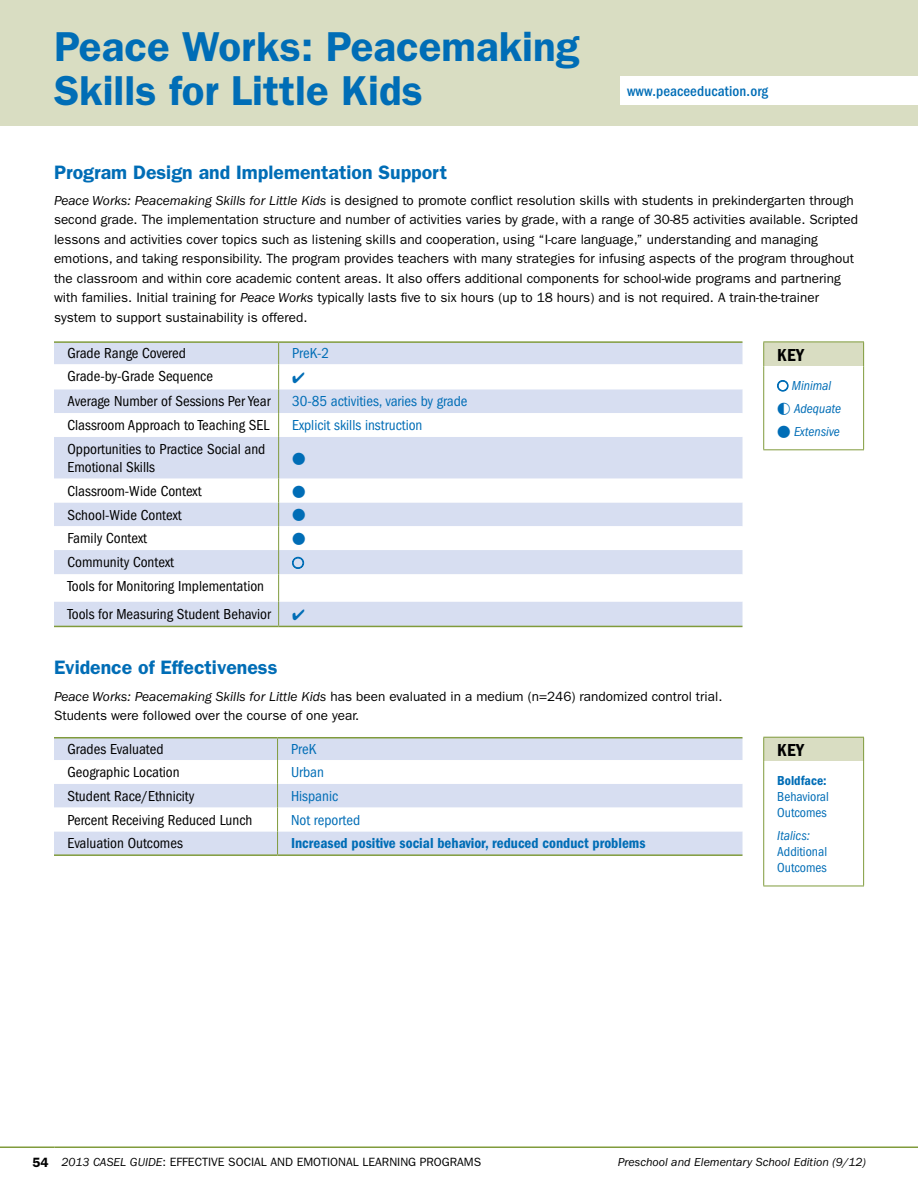
<style>
.page{position:relative;width:918px;height:1188px;background:#fff}
.page>*{position:absolute;margin:0;border:0;box-sizing:border-box;transform-origin:0 0}
.t1{font:600 42px/44.4px "ITC Franklin Gothic Std";color:#006db6}
.t2{font:600 19.5px "ITC Franklin Gothic Std";color:#006db6}
.t3{font:18px "ITC Franklin Gothic Std Dm Cd";letter-spacing:.02em;color:#000}
.t4{font:condensed 15px/18px "ITC Franklin Gothic Std";color:#000}
.t5{font:condensed 15px "ITC Franklin Gothic Std";color:#006db6}
.t6{font:15px "ITC Franklin Gothic Std Dm Cd";color:#006db6}
.t7{font:500 condensed 15px "ITC Franklin Gothic Std";letter-spacing:.01em;color:#006db6}
.t8{font:13.5px/19.5px "ITC Franklin Gothic Std";color:#000}
.t9{font:condensed 13.5px/16.2px "ITC Franklin Gothic Std";color:#006db6}
.t10{font:italic condensed 13.5px/23px "ITC Franklin Gothic Std";color:#006db6}
.t11{font:13.5px "ITC Franklin Gothic Std Dm Cd";color:#006db6}
.t12{font:13.5px "Astrology Pi LT Std 1";color:#006db6}
.t13{font:12px "ITC Franklin Gothic Std";color:#000}
.t14{font:italic 12px "ITC Franklin Gothic Std";color:#000}
.s1{font-style:italic}
.s2{font-weight:600;font-size:13.5px}
</style>
<div class="page">
<hr style="left:0;top:1146px;width:55px;height:2px;background:#809b3c">
<hr style="left:55px;top:1146px;width:863px;height:2px;background:#809b3c">
<div style="left:0;top:0;width:918px;height:125px;background:#d9ddc2"></div>
<div style="left:54px;top:343px;width:688px;height:283px;background:#d7def1"></div>
<svg style="left:54px;top:364px;width:688px;height:238px"></svg>
<hr style="left:278px;top:437px;width:1px;height:42px;background:#809b3c">
<svg style="left:278px;top:479px;width:1px;height:147px"></svg>
<hr style="left:54px;top:626px;width:225px;height:1px;background:#809b3c">
<hr style="left:279px;top:626px;width:463px;height:1px;background:#809b3c">
<svg style="left:278px;top:343px;width:1px;height:94px"></svg>
<hr style="left:54px;top:341px;width:225px;height:2px;background:#809b3c">
<hr style="left:279px;top:341px;width:463px;height:2px;background:#809b3c">
<div style="left:54px;top:738px;width:688px;height:116px;background:#d7def1"></div>
<svg style="left:54px;top:760px;width:688px;height:71px"></svg>
<hr style="left:54px;top:854px;width:224px;height:2px;background:#809b3c">
<hr style="left:278px;top:854px;width:464px;height:2px;background:#809b3c">
<svg style="left:277px;top:738px;width:1px;height:116px"></svg>
<hr style="left:54px;top:737px;width:224px;height:1px;background:#809b3c">
<hr style="left:278px;top:737px;width:464px;height:1px;background:#809b3c">
<div style="left:620px;top:77px;width:298px;height:28px;background:#fff"></div>
<div style="left:764px;top:342px;width:100px;height:25px;background:#d9ddc2"></div>
<hr style="left:763px;top:342px;width:101px;height:1px;background:#809b3c">
<svg style="left:763px;top:342px;width:1px;height:25px"></svg>
<svg style="left:863px;top:342px;width:1px;height:25px"></svg>
<hr style="left:763px;top:367px;width:1px;height:82px;background:#809b3c">
<hr style="left:863px;top:367px;width:1px;height:82px;background:#809b3c">
<hr style="left:763px;top:449px;width:101px;height:1px;background:#809b3c">
<svg style="left:777px;top:380px;width:12px;height:12px"></svg>
<div style="left:764px;top:737px;width:100px;height:25px;background:#d9ddc2"></div>
<hr style="left:763px;top:737px;width:101px;height:1px;background:#809b3c">
<svg style="left:763px;top:738px;width:1px;height:24px"></svg>
<svg style="left:863px;top:738px;width:1px;height:24px"></svg>
<hr style="left:763px;top:762px;width:1px;height:124px;background:#809b3c">
<hr style="left:863px;top:762px;width:1px;height:124px;background:#809b3c">
<hr style="left:763px;top:886px;width:101px;height:1px;background:#809b3c">
<svg style="left:293px;top:372px;width:11px;height:11px"></svg>
<svg style="left:292px;top:557px;width:12px;height:12px"></svg>
<svg style="left:293px;top:609px;width:11px;height:11px"></svg>
<h1 class="t1" style="left:54px;top:24px;width:527px">Peace Works: Peacemaking<br>Skills for Little Kids</h1>
<p class="t7" style="left:627px;top:83px;width:143px">www.peaceeducation.org</p>
<h2 class="t2" style="left:54px;top:160px;width:395px">Program Design and Implementation Support</h2>
<p class="t8" style="left:54px;top:191px;width:806px"><span class="s1">Peace Works: Peacemaking Skills for Little Kids</span> is designed to promote conflict resolution skills with students in prekindergarten through second grade. The implementation structure and number of activities varies by grade, with a range of 30-85 activities available. Scripted lessons and activities cover topics such as listening skills and cooperation, using “I-care language,” understanding and managing emotions, and taking responsibility. The program provides teachers with many strategies for infusing aspects of the program throughout the classroom and within core academic content areas. It also offers additional components for school-wide programs and partnering with families. Initial training for <span class="s1">Peace Works</span> typically lasts five to six hours (up to 18 hours) and is not required. A train-the-trainer system to support sustainability is offered.</p>
<p class="t4" style="left:68px;top:345px;width:120px">Grade Range Covered</p>
<p class="t5" style="left:292px;top:345px;width:39px">PreK-2</p>
<p class="t4" style="left:68px;top:368px;width:147px">Grade-by-Grade Sequence</p>
<p class="t4" style="left:68px;top:393px;width:205px">Average Number of Sessions Per Year</p>
<p class="t5" style="left:292px;top:393px;width:177px">30-85 activities, varies by grade</p>
<p class="t4" style="left:68px;top:416px;width:203px">Classroom Approach to Teaching SEL</p>
<p class="t5" style="left:292px;top:417px;width:132px">Explicit skills instruction</p>
<p class="t4" style="left:68px;top:440px;width:199px">Opportunities to Practice Social and<br>Emotional Skills</p>
<p class="t12" style="left:292px;top:452px;width:15px">•</p>
<p class="t4" style="left:68px;top:482px;width:136px">Classroom-Wide Context</p>
<p class="t12" style="left:292px;top:485px;width:15px">•</p>
<p class="t4" style="left:68px;top:506px;width:116px">School-Wide Context</p>
<p class="t12" style="left:292px;top:509px;width:15px">•</p>
<p class="t4" style="left:68px;top:529px;width:81px">Family Context</p>
<p class="t12" style="left:292px;top:532px;width:15px">•</p>
<p class="t4" style="left:68px;top:553px;width:108px">Community Context</p>
<p class="t4" style="left:68px;top:573px;width:205px;line-height:27.2px">Tools for Monitoring Implementation<br>Tools for Measuring Student Behavior</p>
<h2 class="t2" style="left:54px;top:656px;width:225px">Evidence of Effectiveness</h2>
<p class="t8" style="left:54px;top:686px;width:670px"><span class="s1">Peace Works: Peacemaking Skills for Little Kids</span> has been evaluated in a medium (n=246) randomized control trial.<br>Students were followed over the course of one year.</p>
<p class="t4" style="left:68px;top:740px;width:98px">Grades Evaluated</p>
<p class="t5" style="left:291px;top:741px;width:27px">PreK</p>
<p class="t4" style="left:68px;top:763px;width:114px">Geographic Location</p>
<p class="t5" style="left:291px;top:764px;width:34px">Urban</p>
<p class="t4" style="left:68px;top:787px;width:128px">Student Race/Ethnicity</p>
<p class="t5" style="left:291px;top:787px;width:49px">Hispanic</p>
<p class="t4" style="left:68px;top:811px;width:186px">Percent Receiving Reduced Lunch</p>
<p class="t5" style="left:291px;top:811px;width:71px">Not reported</p>
<p class="t4" style="left:68px;top:835px;width:117px">Evaluation Outcomes</p>
<p class="t6" style="left:291px;top:835px;width:356px">Increased positive social behavior, reduced conduct problems</p>
<h3 class="t3" style="left:777px;top:345px;width:28px">KEY</h3>
<p class="t10" style="left:777px;top:375px;width:65px">○ Minimal ◐ Adequate</p>
<p class="t10" style="left:777px;top:421px;width:64px">• Extensive</p>
<h3 class="t3" style="left:777px;top:740px;width:28px">KEY</h3>
<p class="t11" style="left:777px;top:773px;width:51px">Boldface:</p>
<p class="t9" style="left:777px;top:788px;width:53px">Behavioral<br>Outcomes</p>
<p class="t10" style="left:777px;top:824px;width:34px">Italics:</p>
<p class="t9" style="left:777px;top:844px;width:51px">Additional<br>Outcomes</p>
<p class="t13" style="left:33px;top:1155px;width:218px"><span class="s2">54</span> <span class="s1">2013 CASEL GUIDE</span>: effective Social</p>
<p class="t13" style="left:271px;top:1155px;width:211px">and Emotional Learni ng programs</p>
<p class="t14" style="left:618px;top:1156px;width:249px">preschool and Elementary School Edition (9/12)</p>
</div>
